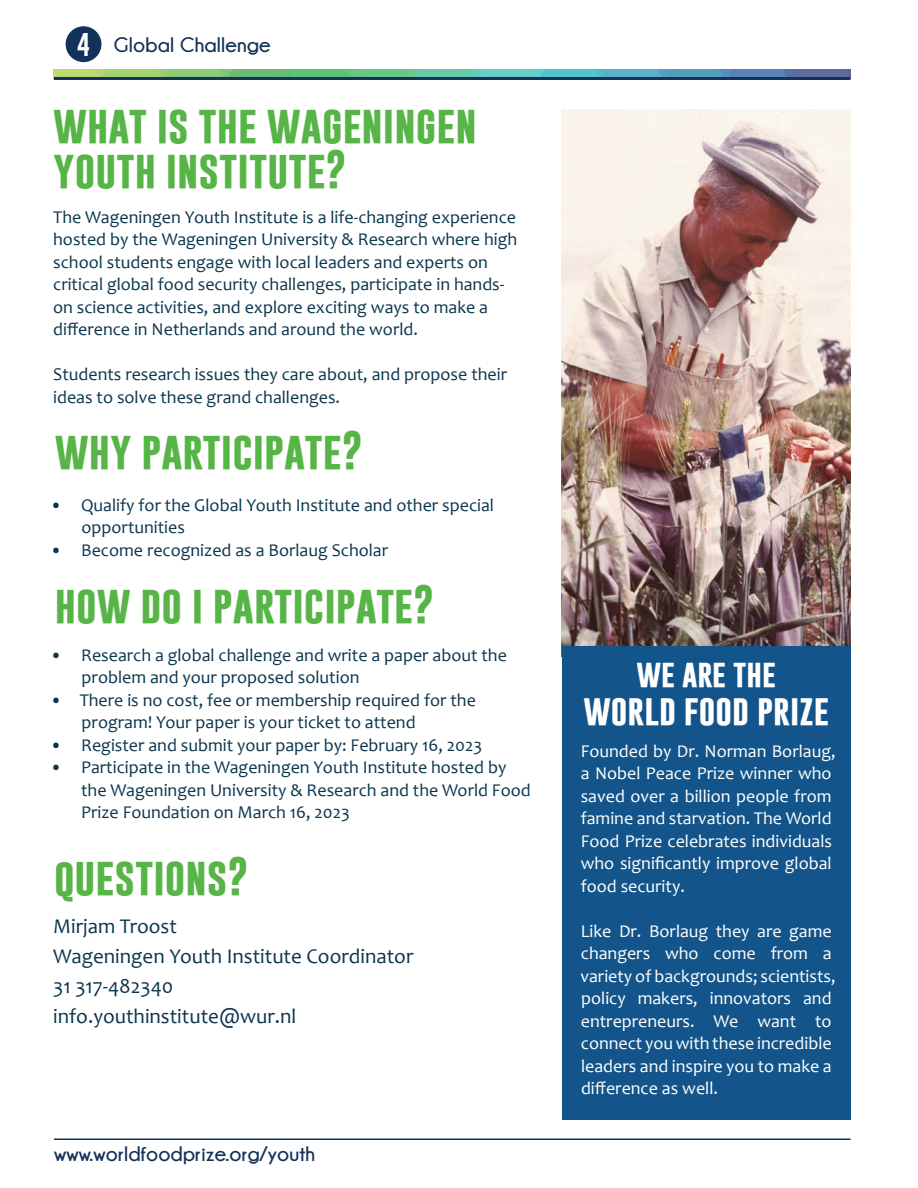
<style>
.page{position:relative;width:918px;height:1188px;background:#fff}
.page>*{position:absolute;margin:0;border:0;box-sizing:border-box;transform-origin:0 0}
.t1{font:700 39px/45px "Gobold";color:#57b447}
.t2{font:700 31.5px "Gobold";color:#fff}
.t3{font:700 28.5px "Gobold";color:#fff}
.t4{font:21px "Candara";color:#0b364d}
.t5{font:700 21px "Champagne&Limousines";letter-spacing:.01em;color:#133259}
.t6{font:18px/22.5px "Candara";color:#0b364d}
.t7{font:18px/22.5px "Candara";color:#fff}
.s1{font-family:"Gobold Uplow";font-weight:400;font-size:24px;color:#fff}
</style>
<div class="page">
<hr style="left:54px;top:1138px;width:796px;height:2px;background:#123259">
<img style="left:54px;top:70px;width:796px;height:7px">
<hr style="left:54px;top:77px;width:796px;height:3px;background:#123259">
<div style="left:66px;top:26px;width:35px;height:36px;background:#133259;border-radius:50%"></div>
<img style="left:562px;top:110px;width:288px;height:536px">
<div style="left:562px;top:646px;width:288px;height:473px;background:#13558a"></div>
<p class="t5" style="left:77px;top:33px;width:195px"><span class="s1">4</span> Global Challenge</p>
<p class="t1" style="left:53px;top:102px;width:425px">WHAT IS THE WAGENINGEN<br>YOUTH INSTITUTE?</p>
<p class="t6" style="left:53px;top:205px;width:465px">The Wageningen Youth Institute is a life-changing experience hosted by the Wageningen University &amp; Research where high school students engage with local leaders and experts on critical global food security challenges, participate in hands&shy;on science activities, and explore exciting ways to make a difference in Netherlands and around the world.</p>
<p class="t6" style="left:53px;top:363px;width:455px">Students research issues they care about, and propose their ideas to solve these grand challenges.</p>
<p class="t1" style="left:55px;top:428px;width:309px">WHY PARTICIPATE?</p>
<p class="t6" style="left:82px;top:493px;width:414px;text-indent:-31px">• Qualify for the Global Youth Institute and other special opportunities</p>
<p class="t6" style="left:50px;top:538px;width:340px">• Become recognized as a Borlaug Scholar</p>
<p class="t1" style="left:55px;top:581px;width:381px">HOW DO I PARTICIPATE?</p>
<p class="t6" style="left:82px;top:644px;width:427px;text-indent:-31px">• Research a global challenge and write a paper about the problem and your proposed solution</p>
<p class="t6" style="left:82px;top:689px;width:396px;text-indent:-31px">• There is no cost, fee or membership required for the program! Your paper is your ticket to attend</p>
<p class="t6" style="left:50px;top:734px;width:433px">• Register and submit your paper by: February 16, 2023</p>
<p class="t6" style="left:81px;top:756px;width:451px;text-indent:-31px">• Participate in the Wageningen Youth Institute hosted by the Wageningen University &amp; Research and the World Food<br>Prize Foundation on March 16, 2023</p>
<p class="t1" style="left:54px;top:854px;width:196px">QUESTIONS?</p>
<p class="t4" style="left:53px;top:913px;width:125px">Mirjam Troost</p>
<p class="t4" style="left:53px;top:943px;width:362px">Wageningen Youth Institute Coordinator</p>
<p class="t4" style="left:53px;top:973px;width:122px">31 317-482340</p>
<p class="t4" style="left:53px;top:1003px;width:245px">info.youthinstitute@wur.nl</p>
<p class="t5" style="left:54px;top:1143px;width:263px">www.worldfoodprize.org/youth</p>
<p class="t3" style="left:636px;top:655px;width:141px">WE ARE THE</p>
<p class="t2" style="left:583px;top:689px;width:247px">WORLD FOOD PRIZE</p>
<p class="t7" style="left:581px;top:739px;width:256px">Founded by Dr. Norman Borlaug, a Nobel Peace Prize winner who saved over a billion people from famine and starvation. The World<br>Food Prize celebrates individuals who significantly improve global food security.</p>
<p class="t7" style="left:581px;top:919px;width:257px">Like Dr. Borlaug they are game changers who come from a variety of backgrounds; scientists, policy makers, innovators and entrepreneurs. We want to connect you with these incredible leaders and inspire you to make a difference as well.</p>
</div>
